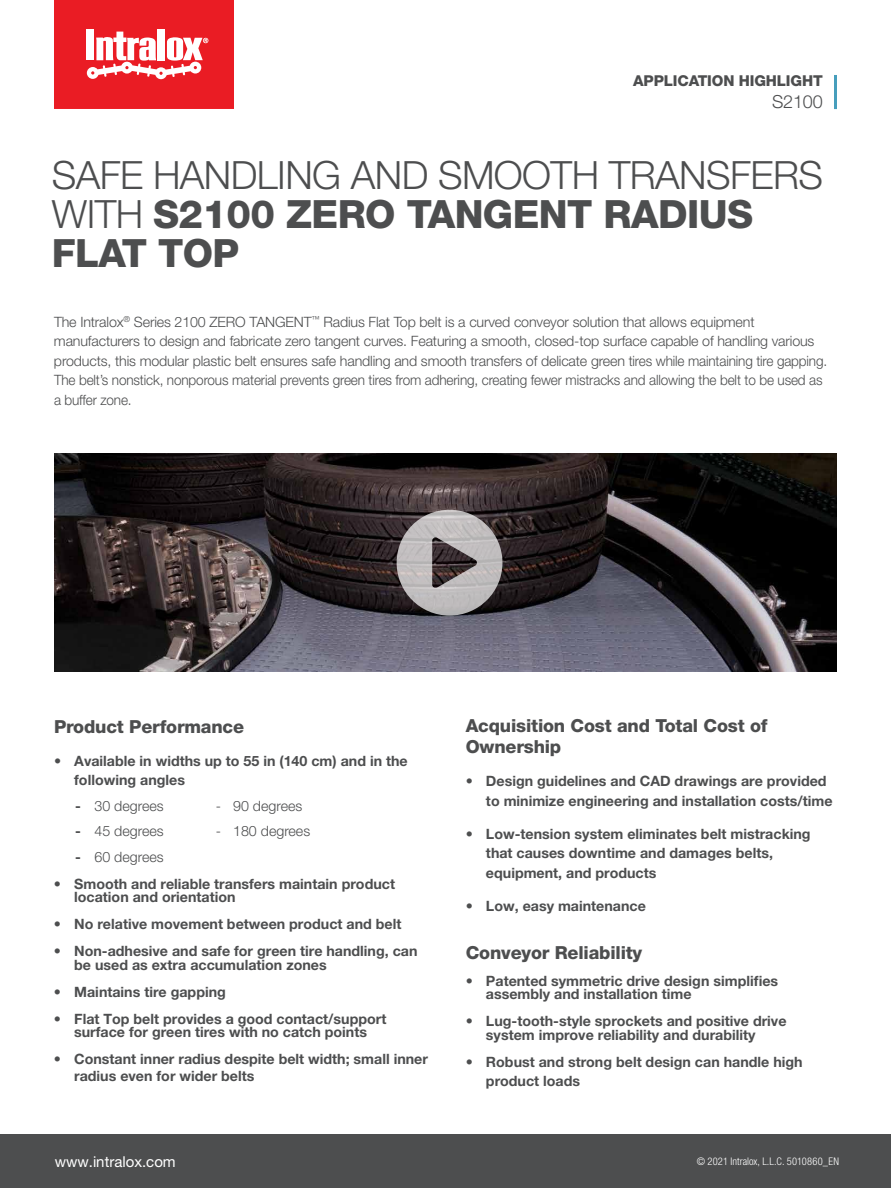
<style>
.page{position:relative;width:891px;height:1188px;background:#fff}
.page>*{position:absolute;margin:0;border:0;box-sizing:border-box;transform-origin:0 0}
.t1{font:300 39px/39px "Helvetica Neue LT Pro";letter-spacing:-.015em;color:#4d4e4f}
.t2{font:800 18px/21px "Helvetica Neue LT Pro";letter-spacing:-.01em;color:#4d4e4f}
.t3{font:300 18px "Helvetica Neue LT Pro";letter-spacing:-.01em;color:#4d4e4f}
.t4{font:800 15px "Helvetica Neue LT Pro";letter-spacing:-.01em;color:#4d4e4f}
.t5{font:15px "Helvetica Neue LT Pro";color:#fff}
.t6{font:700 14.25px/19.5px "Helvetica Neue LT Pro";color:#4d4e4f}
.t7{font:300 14.25px/19.5px "Helvetica Neue LT Pro";letter-spacing:-.01em;color:#4d4e4f}
.t8{font:300 condensed 10.5px "Helvetica Neue LT Pro";letter-spacing:.005em;color:#fff}
.s1{font-weight:800}
.s2{font-weight:700}
</style>
<div class="page">
<div style="left:55px;top:0;width:179px;height:108px;background:#ea1c24"></div>
<div style="left:87px;top:29px;width:7px;height:7px;background:#fff"></div>
<div style="left:158px;top:29px;width:7px;height:31px;background:#fff"></div>
<svg style="left:87px;top:32px;width:121px;height:47px"></svg>
<div style="left:0;top:1134px;width:891px;height:54px;background:#4d4e4f"></div>
<hr style="left:834px;top:75px;width:3px;height:34px;background:#479ebc">
<img style="left:54px;top:454px;width:783px;height:218px">
<svg style="left:397px;top:510px;width:105px;height:106px;background:#908b8c"></svg>
<p class="t4" style="left:633px;top:71px;width:191px">APPLICATION HIGHLIGHT</p>
<p class="t3" style="left:772px;top:91px;width:52px">S2100</p>
<h1 class="t1" style="left:52px;top:155px;width:773px">SAFE HANDLING AND SMOOTH TRANSFERS<br>WITH <span class="s1">S2100 ZERO TANGENT RADIUS<br>FLAT TOP</span></h1>
<p class="t7" style="left:54px;top:311px;width:775px">The Intralox<sup>®</sup> Series 2100 ZERO TANGENT<sup>™</sup> Radius Flat Top belt is a curved conveyor solution that allows equipment manufacturers to design and fabricate zero tangent curves. Featuring a smooth, closed-top surface capable of handling various products, this modular plastic belt ensures safe handling and smooth transfers of delicate green tires while maintaining tire gapping.<br>The belt’s nonstick, nonporous material prevents green tires from adhering, creating fewer mistracks and allowing the belt to be used as a buffer zone.</p>
<p class="t2" style="left:54px;top:716px;width:192px">Product Performance</p>
<p class="t6" style="left:74px;top:751px;width:335px;text-indent:-20px">• Available in widths up to 55 in (140 cm) and in the following angles</p>
<p class="t7" style="left:75px;top:796px;width:90px"><span class="s2">-</span> 30 degrees</p>
<p class="t7" style="left:216px;top:796px;width:88px">- 90 degrees</p>
<p class="t7" style="left:75px;top:821px;width:90px"><span class="s2">-</span> 45 degrees</p>
<p class="t7" style="left:216px;top:821px;width:96px">- 180 degrees</p>
<p class="t7" style="left:75px;top:847px;width:90px"><span class="s2">-</span> 60 degrees</p>
<p class="t6" style="left:74px;top:877px;width:322px;line-height:13.5px;text-indent:-20px">• Smooth and reliable transfers maintain product location and orientation</p>
<p class="t6" style="left:54px;top:914px;width:349px">• No relative movement between product and belt</p>
<p class="t6" style="left:74px;top:944px;width:345px;line-height:13.5px;text-indent:-20px">• Non-adhesive and safe for green tire handling, can be used as extra accumulation zones</p>
<p class="t6" style="left:54px;top:982px;width:173px">• Maintains tire gapping</p>
<p class="t6" style="left:54px;top:1012px;width:334px;line-height:13.5px;text-align:center">• Flat Top belt provides a good contact/support surface for green tires with no catch points</p>
<p class="t6" style="left:74px;top:1051px;width:355px;line-height:16.5px;text-indent:-20px">• Constant inner radius despite belt width; small inner radius even for wider belts</p>
<p class="t2" style="left:466px;top:715px;width:303px">Acquisition Cost and Total Cost of<br>Ownership</p>
<p class="t6" style="left:486px;top:771px;width:348px;text-indent:-20px">• Design guidelines and CAD drawings are provided to minimize engineering and installation costs/time</p>
<p class="t6" style="left:486px;top:823px;width:326px;text-indent:-20px">• Low-tension system eliminates belt mistracking that causes downtime and damages belts, equipment, and products</p>
<p class="t6" style="left:466px;top:895px;width:182px">• Low, easy maintenance</p>
<p class="t2" style="left:466px;top:942px;width:178px">Conveyor Reliability</p>
<p class="t6" style="left:486px;top:973px;width:294px;line-height:13.5px;text-indent:-20px">• Patented symmetric drive design simplifies assembly and installation time</p>
<p class="t6" style="left:486px;top:1014px;width:302px;line-height:13.5px;text-indent:-20px">• Lug-tooth-style sprockets and positive drive system improve reliability and durability</p>
<p class="t6" style="left:486px;top:1051px;width:318px;text-indent:-20px">• Robust and strong belt design can handle high product loads</p>
<p class="t5" style="left:55px;top:1152px;width:123px">www.intralox.com</p>
<p class="t8" style="left:697px;top:1155px;width:144px">© 2021 Intralox, L.L.C. 5010860_EN</p>
</div>
